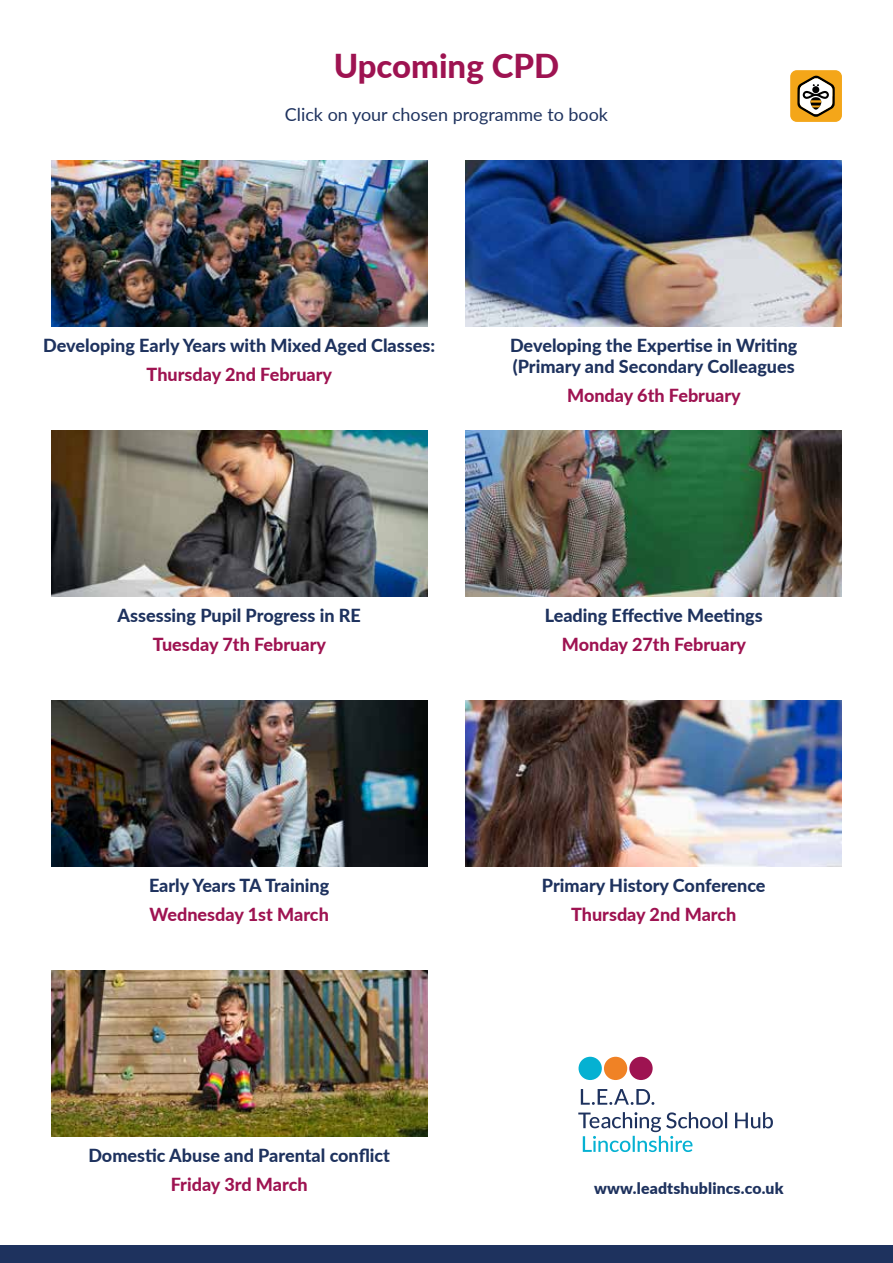
<style>
.page{position:relative;width:893px;height:1263px;background:#fff}
.page>*{position:absolute;margin:0;border:0;box-sizing:border-box;transform-origin:0 0}
.t1{font:800 33px "Lato";color:#9e1351}
.t2{font:800 18px/21px "Lato";color:#1e325e}
.t3{font:800 18px "Lato";color:#9e1351}
.t4{font:18px "Lato";color:#1e325e}
.t5{font:900 15.75px "Lato";letter-spacing:.01em;color:#1e325e}
</style>
<div class="page">
<div style="left:0;top:1246px;width:893px;height:17px;background:#1e325e"></div>
<img style="left:51px;top:161px;width:376px;height:165px">
<img style="left:51px;top:431px;width:376px;height:165px">
<img style="left:51px;top:701px;width:376px;height:165px">
<img style="left:51px;top:971px;width:376px;height:165px">
<svg style="left:578px;top:1112px;width:195px;height:40px"></svg>
<svg style="left:581px;top:1089px;width:73px;height:16px"></svg>
<div style="left:578px;top:1057px;width:24px;height:23px;background:#05b1d2;border-radius:50%"></div>
<div style="left:604px;top:1057px;width:23px;height:23px;background:#f08225;border-radius:50%"></div>
<div style="left:629px;top:1057px;width:24px;height:23px;background:#9e1351;border-radius:50%"></div>
<img style="left:466px;top:161px;width:376px;height:165px">
<img style="left:466px;top:431px;width:376px;height:165px">
<img style="left:466px;top:701px;width:376px;height:165px">
<div style="left:790px;top:70px;width:52px;height:52px;background:#f4a619;border-radius:7px"></div>
<svg style="left:797px;top:75px;width:38px;height:42px"></svg>
<h1 class="t1" style="left:334px;top:41px;width:227px">Upcoming CPD</h1>
<p class="t4" style="left:285px;top:101px;width:325px">Click on your chosen programme to book</p>
<p class="t2" style="left:43px;top:334px;width:393px">Developing Early Years with Mixed Aged Classes:</p>
<p class="t3" style="left:147px;top:361px;width:187px">Thursday 2nd February</p>
<p class="t2" style="left:510px;top:334px;width:289px">Developing the Expertise in Writing (Primary and Secondary Colleagues</p>
<p class="t3" style="left:567px;top:382px;width:175px">Monday 6th February</p>
<p class="t2" style="left:118px;top:604px;width:245px">Assessing Pupil Progress in RE</p>
<p class="t3" style="left:153px;top:631px;width:175px">Tuesday 7th February</p>
<p class="t2" style="left:545px;top:604px;width:220px">Leading Effective Meetings</p>
<p class="t3" style="left:562px;top:631px;width:186px">Monday 27th February</p>
<p class="t2" style="left:149px;top:874px;width:182px">Early Years TA Training</p>
<p class="t3" style="left:150px;top:901px;width:181px">Wednesday 1st March</p>
<p class="t2" style="left:542px;top:874px;width:225px">Primary History Conference</p>
<p class="t3" style="left:571px;top:901px;width:167px">Thursday 2nd March</p>
<p class="t2" style="left:88px;top:1144px;width:303px">Domestic Abuse and Parental conflict</p>
<p class="t3" style="left:171px;top:1171px;width:138px">Friday 3rd March</p>
<p class="t5" style="left:594px;top:1176px;width:191px">www.leadtshublincs.co.uk</p>
</div>
